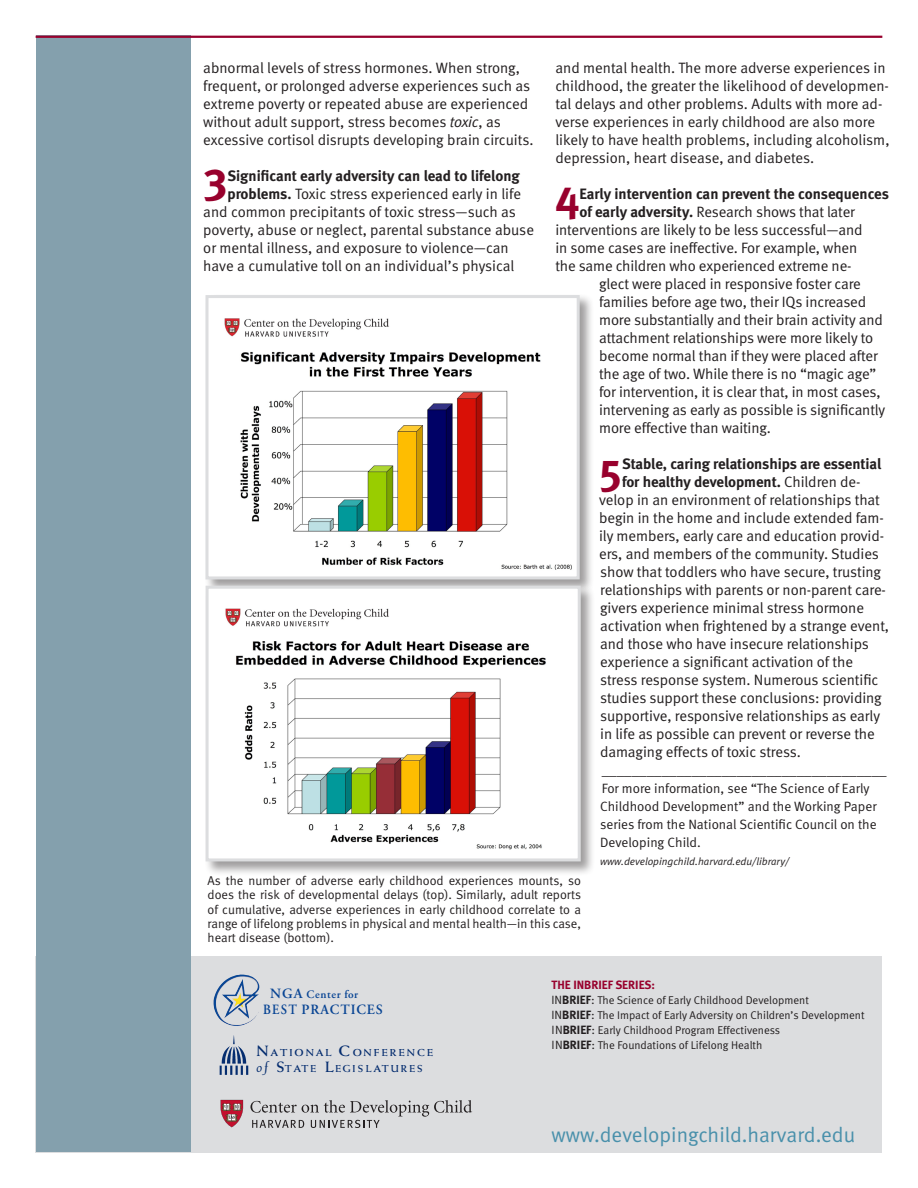
<style>
.page{position:relative;width:918px;height:1188px;background:#fff}
.page>*{position:absolute;margin:0;border:0;box-sizing:border-box;transform-origin:0 0}
.t1{font:700 45px "Meta";color:#98012d}
.t2{font:45px "Meta Bold Caps";color:#98012d}
.t3{font:21px "Meta Normal";color:#4990ab}
.t4{font:15px/18px "Meta Normal";letter-spacing:-.005em;color:#231f20}
.t5{font:700 15px "Meta";letter-spacing:-.005em;color:#231f20}
.t6{font:15px "Meta Plus Normal";color:#231f20}
.t7{font:600 14.1px "Adobe Garamond Pro";letter-spacing:.07em;color:#094594;scale:.88 1}
.t8{font:13.5px/18px "Meta Normal";color:#231f20}
.t9{font:12.75px/14.2px "Meta Normal";color:#231f20;text-align:justify}
.t10{font:700 12px "Meta";color:#98012d}
.t11{font:600 11.4px "Adobe Garamond Pro";letter-spacing:.04em;color:#094594}
.t12{font:11.25px "Meta Normal";color:#231f20}
.t13{font:italic 10.5px "Meta Normal LF";color:#231f20}
.t14{font:700 10.05px "Weiss";letter-spacing:.19em;color:#052d6f}
.t15{font:700 10.05px "Weiss";letter-spacing:.19em;color:#052d6f;scale:1.2 1}
.s1{font-style:italic}
.s2{font-family:"Meta";font-weight:700}
.s3{font-family:"Meta Normal";font-weight:400}
.s4{font-size:14.1px}
.s5{font-size:15px}
.s6{font-weight:400;font-style:italic;font-size:15px}
.s7{font-size:12px}
.s8{font-family:"Meta";font-weight:700;font-size:12px}
.s9{font-family:"Meta Plus Normal";font-size:12px}
</style>
<div class="page">
<div style="left:36px;top:956px;width:846px;height:196px;background:#dcdddf"></div>
<div style="left:36px;top:36px;width:155px;height:1116px;background:#84a0ad"></div>
<hr style="left:36px;top:36px;width:846px;height:2px;background:#98012d">
<img style="left:213px;top:975px;width:47px;height:51px">
<img style="left:219px;top:1035px;width:30px;height:40px">
<svg style="left:221px;top:1100px;width:22px;height:27px"></svg>
<svg style="left:250px;top:1100px;width:222px;height:28px"></svg>
<div style="left:204px;top:293px;width:397px;height:307px;background:#231f20;opacity:.44"></div>
<img style="left:210px;top:299px;width:366px;height:276px">
<div style="left:206px;top:295px;width:374px;height:284px;border:3px solid #dcdddf"></div>
<div style="left:204px;top:584px;width:397px;height:298px;background:#231f20;opacity:.44"></div>
<img style="left:210px;top:590px;width:367px;height:267px">
<div style="left:206px;top:586px;width:375px;height:275px;border:3px solid #dcdddf"></div>
<p class="t4" style="left:203px;top:59px;width:332px">abnormal levels of stress hormones. When strong, frequent, or prolonged adverse experiences such as extreme poverty or repeated abuse are experienced without adult support, stress becomes <span class="s1">toxic</span>, as excessive cortisol disrupts developing brain circuits.</p>
<p class="t1" style="left:203px;top:151px;width:26px">3</p>
<p class="t5" style="left:227px;top:167px;width:294px">Significant early adversity can lead to lifelong</p>
<p class="t4" style="left:227px;top:185px;width:295px"><span class="s2">problems.</span> Toxic stress experienced early in life</p>
<p class="t4" style="left:203px;top:203px;width:314px">and common precipitants of toxic stress—such as</p>
<p class="t4" style="left:203px;top:221px;width:332px">poverty, abuse or neglect, parental substance abuse</p>
<p class="t4" style="left:203px;top:239px;width:307px">or mental illness, and exposure to violence—can</p>
<p class="t4" style="left:203px;top:257px;width:313px">have a cumulative toll on an individual’s physical</p>
<p class="t4" style="left:555px;top:59px;width:336px">and mental health. The more adverse experiences in childhood, the greater the likelihood of developmen&shy;tal delays and other problems. Adults with more ad&shy;verse experiences in early childhood are also more likely to have health problems, including alcoholism, depression, heart disease, and diabetes.</p>
<p class="t2" style="left:555px;top:167px;width:25px">4</p>
<p class="t5" style="left:579px;top:185px;width:311px">Early intervention can prevent the consequences</p>
<p class="t4" style="left:579px;top:203px;width:277px"><span class="s2">of early adversity.</span> Research shows that later</p>
<p class="t4" style="left:555px;top:221px;width:309px">interventions are likely to be less successful—and</p>
<p class="t4" style="left:555px;top:239px;width:303px">in some cases are ineffective. For example, when</p>
<p class="t4" style="left:555px;top:257px;width:298px">the same children who experienced extreme ne-</p>
<p class="t4" style="left:599px;top:275px;width:263px">glect were placed in responsive foster care</p>
<p class="t4" style="left:599px;top:293px;width:269px">families before age two, their I Qs increased</p>
<p class="t4" style="left:599px;top:311px;width:285px">more substantially and their brain activity and</p>
<p class="t4" style="left:599px;top:329px;width:276px">attachment relationships were more likely to</p>
<p class="t4" style="left:599px;top:347px;width:280px">become normal than if they were placed after</p>
<p class="t4" style="left:599px;top:365px;width:279px">the age of two. While there is no “magic age”</p>
<p class="t4" style="left:599px;top:383px;width:283px">for intervention, it is clear that, in most cases,</p>
<p class="t4" style="left:599px;top:401px;width:288px">intervening as early as possible is significantly</p>
<p class="t4" style="left:599px;top:419px;width:173px">more effective than waiting.</p>
<p class="t1" style="left:599px;top:442px;width:24px">5</p>
<p class="t5" style="left:622px;top:455px;width:261px">Stable, caring relationships are essential</p>
<p class="t5" style="left:622px;top:473px;width:240px">for healthy development. <span class="s3">Children de-</span></p>
<p class="t4" style="left:599px;top:491px;width:282px">velop in an environment of relationships that</p>
<p class="t4" style="left:599px;top:509px;width:286px">begin in the home and include extended fam-</p>
<p class="t4" style="left:599px;top:527px;width:287px">ily members, early care and education provid-</p>
<p class="t4" style="left:599px;top:545px;width:281px">ers, and members of the community. Studies</p>
<p class="t4" style="left:600px;top:563px;width:282px">show that toddlers who have secure, trusting</p>
<p class="t4" style="left:600px;top:581px;width:287px">relationships with parents or non-parent care-</p>
<p class="t4" style="left:600px;top:599px;width:265px">givers experience minimal stress hormone</p>
<p class="t4" style="left:600px;top:617px;width:290px">activation when frightened by a strange event,</p>
<p class="t4" style="left:600px;top:635px;width:270px">and those who have insecure relationships</p>
<p class="t4" style="left:600px;top:653px;width:254px">experience a significant activation of the</p>
<p class="t4" style="left:600px;top:671px;width:280px">stress response system. N umerous scientific</p>
<p class="t4" style="left:600px;top:689px;width:283px">studies support these conclusions: providing</p>
<p class="t4" style="left:600px;top:707px;width:281px">supportive, responsive relationships as early</p>
<p class="t4" style="left:600px;top:725px;width:276px">in life as possible can prevent or reverse the</p>
<p class="t4" style="left:600px;top:743px;width:202px">damaging effects of toxic stress.</p>
<p class="t6" style="left:602px;top:762px;width:286px">______________________________________</p>
<p class="t8" style="left:600px;top:780px;width:278px">For more information, see “The Science of Early Childhood Development” and the Working Paper series from the National Scientific Council on the Developing Child.</p>
<p class="t13" style="left:600px;top:856px;width:191px">www.developingchild.harvard.edu/library/</p>
<p class="t9" style="left:208px;top:873px;width:375px">As the number of adverse early childhood experiences mounts, so does the risk of developmental delays (top). Similarly, adult reports of cumulative, adverse experiences in early childhood correlate to a range of lifelong problems in physical and mental health—in this case, heart disease (bottom).</p>
<p class="t11" style="left:270px;top:988px;width:89px"><span class="s4">NGA</span> CENTER FOR</p>
<p class="t7" style="left:263px;top:1001px;width:137px">BEST PRACTICES</p>
<p class="t15" style="left:257px;top:1046px;width:149px"><span class="s5">N</span>ATIONAL <span class="s5">C</span>ONFERENC E</p>
<p class="t14" style="left:257px;top:1062px;width:167px"><span class="s6">of</span> <span class="s5">S</span>TATE <span class="s5">L</span>EGIS LATURES</p>
<p class="t10" style="left:551px;top:978px;width:105px">THE INBRI EF SERI ES:</p>
<p class="t12" style="left:551px;top:993px;width:259px"><span class="s7">I n</span><span class="s8">Brief</span><span class="s9">:</span> The Science of Early Childhood Development</p>
<p class="t12" style="left:551px;top:1008px;width:315px"><span class="s7">I n</span><span class="s8">Brief</span><span class="s9">:</span> The I mpact of Early Adversity on Children’s Development</p>
<p class="t12" style="left:551px;top:1023px;width:230px"><span class="s9">In</span> <span class="s8">Brief</span><span class="s9">:</span> Early Childhood Program Effectiveness</p>
<p class="t12" style="left:551px;top:1038px;width:212px"><span class="s9">In</span> <span class="s8">Brief</span><span class="s9">:</span> The Foundations of Lifelong Health</p>
<p class="t3" style="left:551px;top:1122px;width:305px">www.developingchild.harvard.edu</p>
</div>
